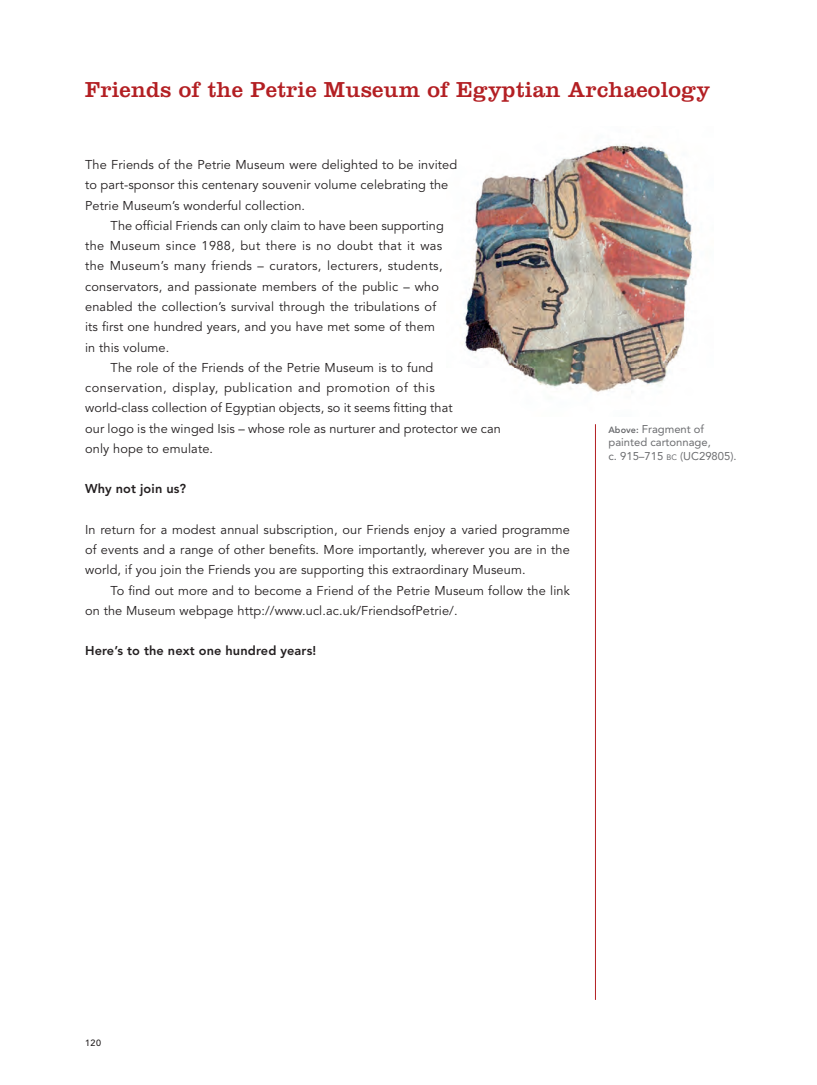
<style>
.page{position:relative;width:817px;height:1085px;background:#fff}
.page>*{position:absolute;margin:0;border:0;box-sizing:border-box;transform-origin:0 0}
.t1{font:22.5px "Clarendon LT Std";letter-spacing:.01em;color:#b31f23}
.t2{font:12.75px/20.2px "Avenir LT Std";letter-spacing:.01em;color:#231f20}
.t3{font:800 12.75px "Avenir LT Std";letter-spacing:.01em;color:#231f20}
.t4{font:11.25px/13.5px "Avenir LT Std";color:#6c6d70}
.t5{font:500 9px "Avenir LT Std";color:#231f20}
.s1{font-weight:800;font-size:9px}
.s2{font-size:7.8px}
</style>
<div class="page">
<img style="left:463px;top:144px;width:230px;height:248px">
<hr style="left:595px;top:424px;width:1px;height:575px;background:#b31f23">
<h1 class="t1" style="left:85px;top:76px;width:626px">Friends of the Petrie Museum of Egyptian Archaeology</h1>
<p class="t2" style="left:85px;top:155px;width:373px">The Friends of the Petrie Museum were delighted to be invited to part-sponsor this centenary souvenir volume celebrating the<br>Petrie Museum’s wonderful collection.</p>
<p class="t2" style="left:85px;top:216px;width:360px;text-indent:26px">The official Friends can only claim to have been supporting the Museum since 1988, but there is no doubt that it was the Museum’s many friends – curators, lecturers, students, conservators, and passionate members of the public – who enabled the collection’s survival through the tribulations of its first one hundred years, and you have met some of them in this volume.</p>
<p class="t2" style="left:85px;top:357px;width:417px;text-indent:26px">The role of the Friends of the Petrie Museum is to fund conservation, display, publication and promotion of this world-class collection of Egyptian objects, so it seems fitting that<br>our logo is the winged Isis – whose role as nurturer and protector we can only hope to emulate.</p>
<p class="t3" style="left:85px;top:481px;width:103px">Why not join us?</p>
<p class="t2" style="left:85px;top:519px;width:486px;text-align:justify">In return for a modest annual subscription, our Friends enjoy a varied programme of events and a range of other benefits. More importantly, wherever you are in the world, if you join the Friends you are supporting this extraordinary Museum.</p>
<p class="t2" style="left:85px;top:580px;width:486px;text-indent:26px">To find out more and to become a Friend of the Petrie Museum follow the link on the Museum webpage http://www.ucl.ac.uk/FriendsofPetrie/.</p>
<p class="t3" style="left:85px;top:643px;width:232px">Here’s to the next one hundred years!</p>
<p class="t4" style="left:608px;top:422px;width:130px"><span class="s1">Above:</span> Fragment of painted cartonnage,<br>c. 915–715 <span class="s2">bc</span> (UC29805).</p>
<p class="t5" style="left:85px;top:1037px;width:17px">120</p>
</div>
